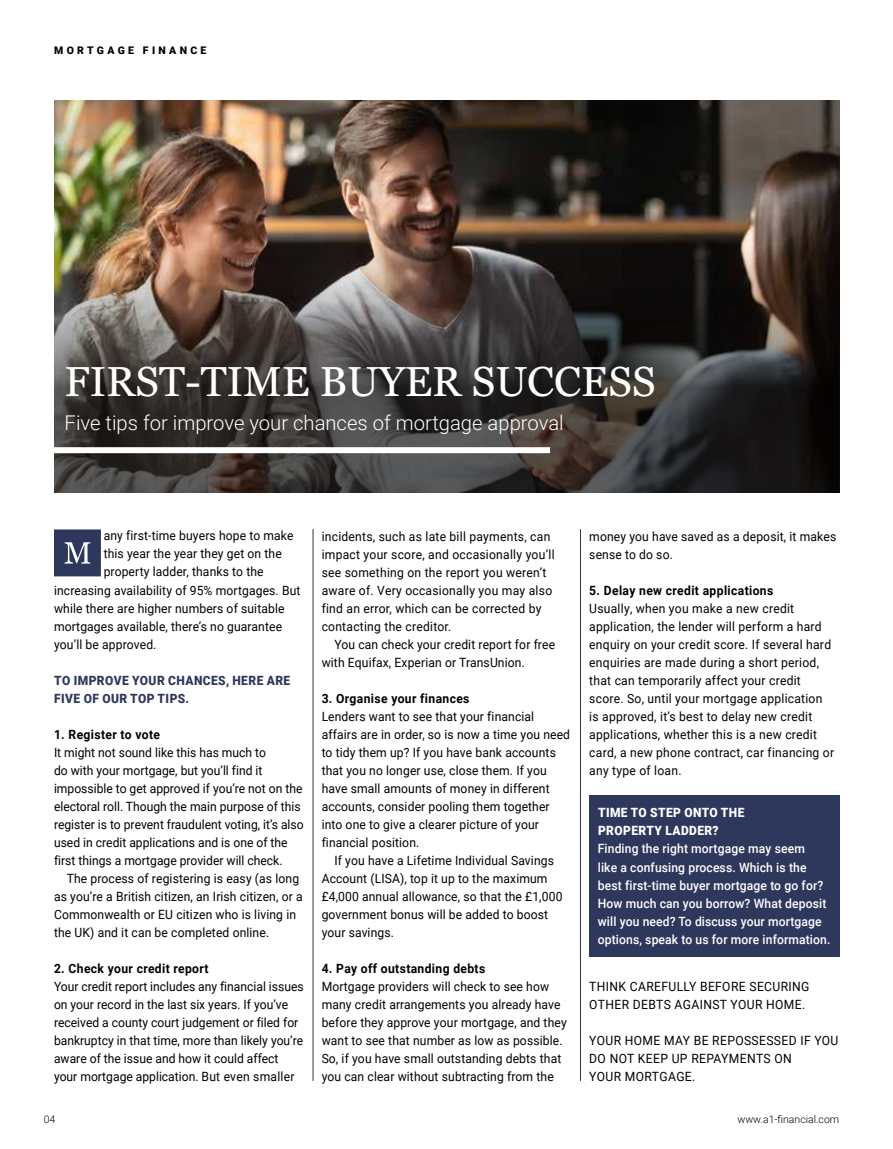
<style>
.page{position:relative;width:893px;height:1149px;background:#fff}
.page>*{position:absolute;margin:0;border:0;box-sizing:border-box;transform-origin:0 0}
.t1{font:42px "Georgia";color:#fff}
.t2{font:300 20.25px "Roboto";color:#fff}
.t3{font:12.75px/18px "Roboto";letter-spacing:.01em;color:#000;scale:.95 1}
.t4{font:500 12.75px/18px "Roboto";letter-spacing:.01em;color:#fff;scale:.95 1}
.t5{font:12.75px/17.9px "Roboto";letter-spacing:.03em;color:#000;scale:.95 1}
.t6{font:700 12.75px "Roboto";letter-spacing:.03em;color:#000;scale:.95 1}
.t7{font:900 12.75px/18px "Roboto";letter-spacing:.035em;color:#2e385c;scale:.94 1}
.t8{font:900 12.75px/18px "Roboto";letter-spacing:.035em;color:#fff;scale:.94 1}
.t9{font:300 10.5px "Roboto";color:#000}
.t10{font:900 10.5px "Roboto";letter-spacing:.315em;color:#000}
</style>
<div class="page">
<div style="left:54px;top:529px;width:47px;height:47px;background:#2e385c;border:3px solid #2e385c"></div>
<svg style="left:65px;top:542px;width:25px;height:21px"></svg>
<hr style="left:580px;top:529px;width:1px;height:551px;background:#000">
<hr style="left:313px;top:529px;width:1px;height:551px;background:#000">
<img style="left:54px;top:100px;width:785px;height:392px">
<div style="left:0;top:447px;width:550px;height:6px;background:#fff"></div>
<div style="left:589px;top:794px;width:250px;height:162px;background:#2e385c"></div>
<p class="t10" style="left:54px;top:43px;width:154px">MORTGAGE FINANCE</p>
<h1 class="t1" style="left:65px;top:350px;width:592px">FIRST-TIME BUYER SUCCESS</h1>
<h2 class="t2" style="left:65px;top:409px;width:501px">Five tips for improve your chances of mortgage approval</h2>
<p class="t3" style="left:104px;top:526px;width:201px">any first-time buyers hope to make</p>
<p class="t3" style="left:104px;top:544px;width:189px">this year the year they get on the</p>
<p class="t3" style="left:104px;top:562px;width:170px">property ladder, thanks to the</p>
<p class="t3" style="left:54px;top:580px;width:261px">increasing availability of 95% mortgages. But</p>
<p class="t3" style="left:54px;top:598px;width:244px">while there are higher numbers of suitable</p>
<p class="t3" style="left:54px;top:616px;width:242px">mortgages available, there’s no guarantee</p>
<p class="t3" style="left:54px;top:634px;width:109px">you’ll be approved.</p>
<p class="t7" style="left:54px;top:670px;width:253px">TO IMPROVE YOUR CHANCES, HERE ARE<br>FIVE OF OUR TOP TIPS.</p>
<p class="t6" style="left:54px;top:725px;width:113px">1. Register to vote</p>
<p class="t3" style="left:54px;top:742px;width:264px">It might not sound like this has much to<br>do with your mortgage, but you’ll find it impossible to get approved if you’re not on the electoral roll. Though the main purpose of this register is to prevent fraudulent voting, it’s also used in credit applications and is one of the first things a mortgage provider will check.</p>
<p class="t3" style="left:54px;top:868px;width:263px;text-indent:13px">The process of registering is easy (as long as you’re a British citizen, an Irish citizen, or a Commonwealth or EU citizen who is living in the UK) and it can be completed online.</p>
<p class="t6" style="left:54px;top:959px;width:164px">2. Check your credit report</p>
<p class="t3" style="left:54px;top:976px;width:264px">Your credit report includes any financial issues on your record in the last six years. If you’ve received a county court judgement or filed for bankruptcy in that time, more than likely you’re aware of the issue and how it could affect your mortgage application. But even smaller</p>
<p class="t3" style="left:322px;top:526px;width:247px">incidents, such as late bill payments, can impact your score, and occasionally you’ll see something on the report you weren’t aware of. Very occasionally you may also find an error, which can be corrected by contacting the creditor.</p>
<p class="t3" style="left:322px;top:634px;width:247px;text-indent:13px">You can check your credit report for free with Equifax, Experian or TransUnion.</p>
<p class="t6" style="left:322px;top:689px;width:157px">3. Organise your finances</p>
<p class="t3" style="left:322px;top:706px;width:263px">Lenders want to see that your financial affairs are in order, so is now a time you need to tidy them up? If you have bank accounts that you no longer use, close them. If you have small amounts of money in different accounts, consider pooling them together into one to give a clearer picture of your financial position.</p>
<p class="t3" style="left:322px;top:850px;width:255px;text-indent:13px">If you have a Lifetime Individual Savings Account (LISA), top it up to the maximum £4,000 annual allowance, so that the £1,000 government bonus will be added to boost your savings.</p>
<p class="t6" style="left:322px;top:959px;width:174px">4. Pay off outstanding debts</p>
<p class="t3" style="left:322px;top:976px;width:260px">Mortgage providers will check to see how many credit arrangements you already have before they approve your mortgage, and they want to see that number as low as possible.<br>So, if you have small outstanding debts that you can clear without subtracting from the</p>
<p class="t3" style="left:589px;top:526px;width:261px">money you have saved as a deposit, it makes sense to do so.</p>
<p class="t6" style="left:589px;top:581px;width:195px">5. Delay new credit applications</p>
<p class="t3" style="left:589px;top:598px;width:259px">Usually, when you make a new credit application, the lender will perform a hard enquiry on your credit score. If several hard enquiries are made during a short period, that can temporarily affect your credit score. So, until your mortgage application is approved, it’s best to delay new credit applications, whether this is a new credit card, a new phone contract, car financing or any type of loan.</p>
<p class="t8" style="left:598px;top:803px;width:157px">TIME TO STEP ONTO THE<br>PROPERTY LADDER?</p>
<p class="t4" style="left:598px;top:839px;width:246px">Finding the right mortgage may seem<br>like a confusing process. Which is the best first-time buyer mortgage to go for?<br>How much can you borrow? What deposit will you need? To discuss your mortgage options, speak to us for more information.</p>
<p class="t5" style="left:589px;top:976px;width:233px">THINK CAREFULLY BEFORE SECURING<br>OTHER DEBTS AGAINST YOUR HOME.</p>
<p class="t5" style="left:589px;top:1030px;width:264px">YOUR HOME MAY BE REPOSSESSED IF YOU<br>DO NOT KEEP UP REPAYMENTS ON<br>YOUR MORTGAGE.</p>
<p class="t9" style="left:44px;top:1111px;width:13px">04</p>
<p class="t9" style="left:737px;top:1111px;width:103px">www.a1-financial.com</p>
</div>
